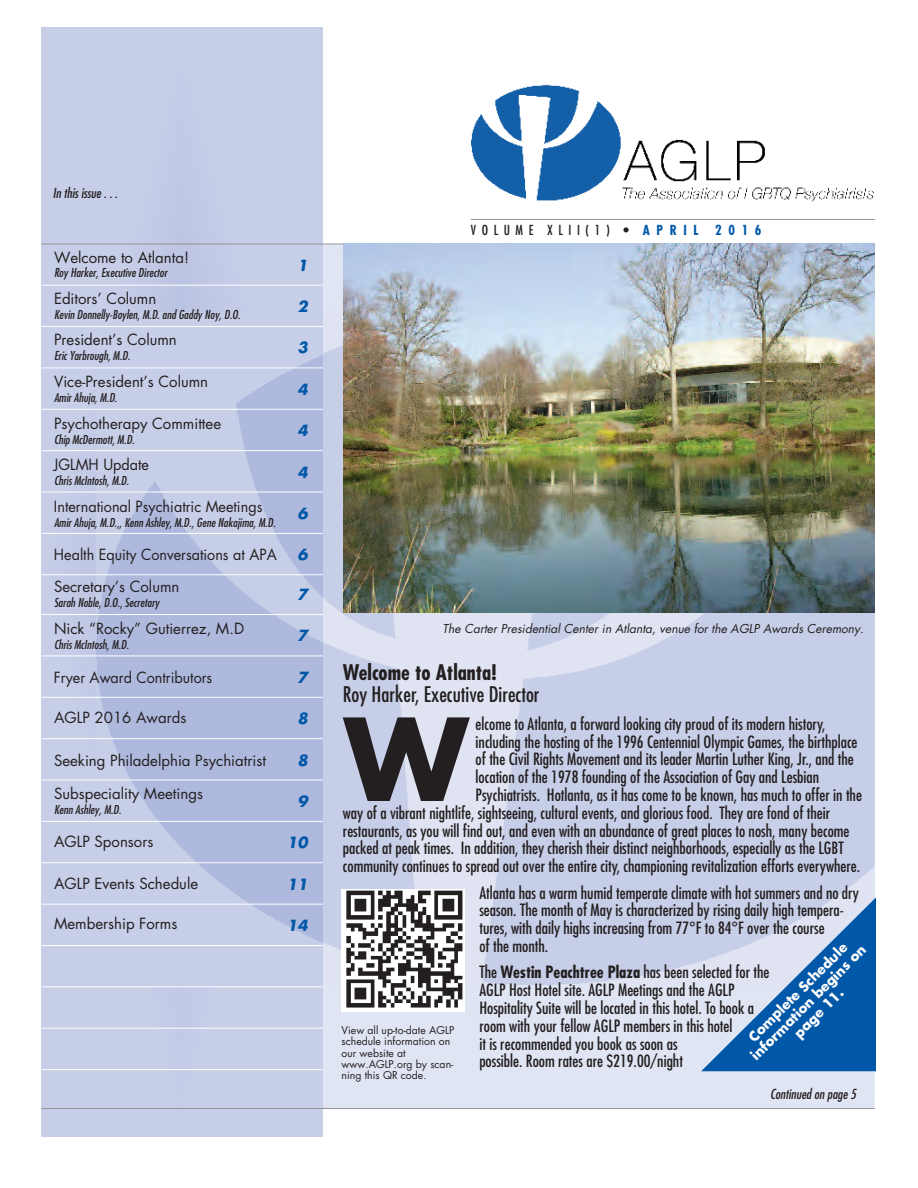
<style>
.page{position:relative;width:918px;height:1188px;background:#fff}
.page>*{position:absolute;margin:0;border:0;box-sizing:border-box;transform-origin:0 0}
.t1{font:700 110.85px "Futura";color:#231f20}
.t2{font:condensed 21px "Futura";color:#231f20}
.t3{font:700 condensed 21px "Futura";color:#231f20}
.t4{font:condensed 16.5px/17.9px "Futura";color:#231f20}
.t5{font:15px "Futura";color:#231f20}
.t6{font:15px "Futura";color:#231f20;scale:.96 1}
.t7{font:italic 700 15px "Futura";color:#0157a8}
.t8{font:700 13.5px/14.7px "Futura";color:#fff;text-align:center}
.t9{font:italic condensed 13.5px "Futura";color:#231f20}
.t10{font:condensed 13.5px "Futura";letter-spacing:.41em;color:#231f20}
.t11{font:italic condensed 12px "Futura";color:#231f20}
.t12{font:italic 12px "Futura";color:#231f20}
.t13{font:10.5px/11.2px "Futura";color:#231f20}
.s1{font-weight:700;color:#0157a8}
.s2{font-weight:700}
</style>
<div class="page">
<div style="left:41px;top:244px;width:834px;height:864px;background:#e0e5f3"></div>
<img style="left:323px;top:346px;width:552px;height:639px">
<div style="left:41px;top:27px;width:282px;height:1110px;background:#c7cee7"></div>
<img style="left:97px;top:355px;width:226px;height:588px">
<hr style="left:41px;top:244px;width:834px;height:1px;background:#939598">
<hr style="left:41px;top:285px;width:282px;height:1px;background:#fff">
<img style="left:471px;top:85px;width:402px;height:117px">
<hr style="left:471px;top:219px;width:404px;height:1px;background:#939598">
<hr style="left:41px;top:450px;width:282px;height:1px;background:#fff">
<hr style="left:41px;top:409px;width:282px;height:1px;background:#fff">
<hr style="left:41px;top:492px;width:282px;height:1px;background:#fff">
<hr style="left:41px;top:614px;width:282px;height:1px;background:#fff">
<hr style="left:41px;top:656px;width:282px;height:1px;background:#fff">
<hr style="left:41px;top:697px;width:282px;height:1px;background:#fff">
<hr style="left:41px;top:738px;width:282px;height:1px;background:#fff">
<hr style="left:41px;top:780px;width:282px;height:1px;background:#fff">
<hr style="left:41px;top:821px;width:282px;height:1px;background:#fff">
<hr style="left:41px;top:862px;width:282px;height:1px;background:#fff">
<hr style="left:41px;top:326px;width:282px;height:1px;background:#fff">
<hr style="left:41px;top:368px;width:282px;height:1px;background:#fff">
<hr style="left:41px;top:533px;width:282px;height:1px;background:#fff">
<hr style="left:41px;top:1108px;width:834px;height:1px;background:#939598">
<hr style="left:41px;top:904px;width:282px;height:1px;background:#fff">
<hr style="left:41px;top:945px;width:282px;height:1px;background:#fff">
<hr style="left:41px;top:574px;width:282px;height:1px;background:#fff">
<hr style="left:41px;top:986px;width:282px;height:1px;background:#fff">
<hr style="left:41px;top:1028px;width:282px;height:1px;background:#fff">
<hr style="left:41px;top:1069px;width:282px;height:1px;background:#fff">
<img style="left:343px;top:244px;width:532px;height:369px">
<img style="left:342px;top:889px;width:122px;height:123px">
<svg style="left:701px;top:897px;width:175px;height:174px"></svg>
<p class="t9" style="left:53px;top:185px;width:66px">In this issue . . .</p>
<p class="t5" style="left:54px;top:247px;width:137px">Welcome to Atlanta!</p>
<p class="t11" style="left:54px;top:265px;width:115px">Roy Harker, Executive Director</p>
<p class="t5" style="left:54px;top:288px;width:104px">Editors’ Column</p>
<p class="t11" style="left:54px;top:307px;width:188px">Kevin Donnelly-Boylen, M.D. and Gaddy Noy, D.O.</p>
<p class="t5" style="left:54px;top:329px;width:124px">President’s Column</p>
<p class="t11" style="left:54px;top:348px;width:78px">Eric Yarbrough, M.D.</p>
<p class="t5" style="left:54px;top:371px;width:156px">Vice-President’s Column</p>
<p class="t11" style="left:54px;top:390px;width:65px">Amir Ahuja, M.D.</p>
<p class="t5" style="left:54px;top:413px;width:169px">Psychotherapy Committee</p>
<p class="t11" style="left:54px;top:432px;width:82px">Chip McDermott, M.D.</p>
<p class="t6" style="left:54px;top:454px;width:101px">JGLMH Update</p>
<p class="t11" style="left:54px;top:473px;width:76px">Chris McIntosh, M.D.</p>
<p class="t6" style="left:54px;top:496px;width:219px">International Psychiatric Meetings</p>
<p class="t11" style="left:54px;top:515px;width:223px">Amir Ahuja, M.D.,, Kenn Ashley, M.D., Gene Nakajima, M.D.</p>
<p class="t7" style="left:298px;top:255px;width:12px">1</p>
<p class="t7" style="left:298px;top:296px;width:12px">2</p>
<p class="t7" style="left:298px;top:337px;width:12px">3</p>
<p class="t7" style="left:298px;top:379px;width:12px">4</p>
<p class="t7" style="left:298px;top:420px;width:12px">4</p>
<p class="t7" style="left:298px;top:461px;width:12px">4</p>
<p class="t7" style="left:298px;top:503px;width:12px">6</p>
<p class="t6" style="left:54px;top:544px;width:234px">Health Equity Conversations at APA</p>
<p class="t7" style="left:298px;top:544px;width:12px">6</p>
<p class="t5" style="left:54px;top:576px;width:127px">Secretary’s Column</p>
<p class="t11" style="left:54px;top:595px;width:107px">Sarah Noble, D.O., Secretary</p>
<p class="t5" style="left:54px;top:618px;width:192px">Nick “Rocky” Gutierrez, M.D</p>
<p class="t11" style="left:54px;top:637px;width:76px">Chris McIntosh, M.D.</p>
<p class="t7" style="left:298px;top:584px;width:12px">7</p>
<p class="t7" style="left:298px;top:625px;width:12px">7</p>
<p class="t6" style="left:54px;top:667px;width:166px">Fryer Award Contributors</p>
<p class="t7" style="left:298px;top:667px;width:12px">7</p>
<p class="t5" style="left:54px;top:707px;width:134px">AGLP 2016 Awards</p>
<p class="t7" style="left:298px;top:708px;width:12px">8</p>
<p class="t5" style="left:54px;top:750px;width:214px">Seeking Philadelphia Psychiatrist</p>
<p class="t7" style="left:298px;top:749px;width:12px">8</p>
<p class="t5" style="left:54px;top:783px;width:151px">Subspeciality Meetings</p>
<p class="t11" style="left:54px;top:802px;width:69px">Kenn Ashley, M.D.</p>
<p class="t7" style="left:298px;top:791px;width:12px">9</p>
<p class="t5" style="left:54px;top:831px;width:101px">AGLP Sponsors</p>
<p class="t7" style="left:287px;top:832px;width:22px">10</p>
<p class="t5" style="left:54px;top:874px;width:146px">AGLP Events Schedule</p>
<p class="t7" style="left:287px;top:874px;width:22px">11</p>
<p class="t5" style="left:54px;top:913px;width:125px">Membership Forms</p>
<p class="t7" style="left:287px;top:915px;width:22px">14</p>
<p class="t10" style="left:471px;top:222px;width:292px">VOLUME XLII(1) • <span class="s1">APRIL 2016</span></p>
<p class="t12" style="left:443px;top:620px;width:423px">The Carter Presidential Center in Atlanta, venue for the AGLP Awards Ceremony.</p>
<p class="t3" style="left:343px;top:658px;width:155px">Welcome to Atlanta!</p>
<p class="t2" style="left:343px;top:681px;width:198px">Roy Harker, Executive Director</p>
<h1 class="t1" style="left:344px;top:682px;width:125px">W</h1>
<p class="t4" style="left:476px;top:714px;width:352px">elcome to Atlanta, a forward looking city proud of its modern history,</p>
<p class="t4" style="left:476px;top:732px;width:383px">including the hosting of the 1996 Centennial Olympic Games, the birthplace</p>
<p class="t4" style="left:476px;top:750px;width:380px">of the Civil Rights Movement and its leader Martin Luther King, Jr., and the</p>
<p class="t4" style="left:476px;top:768px;width:345px">location of the 1978 founding of the Association of Gay and Lesbian</p>
<p class="t4" style="left:476px;top:786px;width:388px">Psychiatrists. Hotlanta, as it has come to be known, has much to offer in the</p>
<p class="t4" style="left:343px;top:803px;width:489px">way of a vibrant nightlife, sightseeing, cultural events, and glorious food. They are fond of their</p>
<p class="t4" style="left:343px;top:821px;width:508px">restaurants, as you will find out, and even with an abundance of great places to nosh, many become</p>
<p class="t4" style="left:343px;top:839px;width:502px">packed at peak times. In addition, they cherish their distinct neighborhoods, especially as the LGBT</p>
<p class="t4" style="left:343px;top:857px;width:519px">community continues to spread out over the entire city, championing revitalization efforts everywhere.</p>
<p class="t4" style="left:479px;top:883px;width:381px">Atlanta has a warm humid temperate climate with hot summers and no dry season. The month of May is characterized by rising daily high tempera&shy;tures, with daily highs increasing from 77°F to 84°F over the course<br>of the month.</p>
<p class="t4" style="left:479px;top:963px;width:292px">The <span class="s2">Westin Peachtree Plaza</span> has been selected for the AGLP Host Hotel site. AGLP Meetings and the AGLP Hospitality Suite will be located in this hotel. To book a room with your fellow AGLP members in this hotel<br>it is recommended you book as soon as<br>possible. Room rates are $219.00/night</p>
<p class="t8" style="left:737px;top:1042px;width:158px;rotate:-45deg">Complete Schedule information begins on page 11.</p>
<p class="t13" style="left:342px;top:1025px;width:114px">View all up-to-date AGLP schedule information on our website at www.AGLP.org by scan&shy;ning this QR code.</p>
<p class="t9" style="left:770px;top:1085px;width:87px">Continued on page 5</p>
</div>
